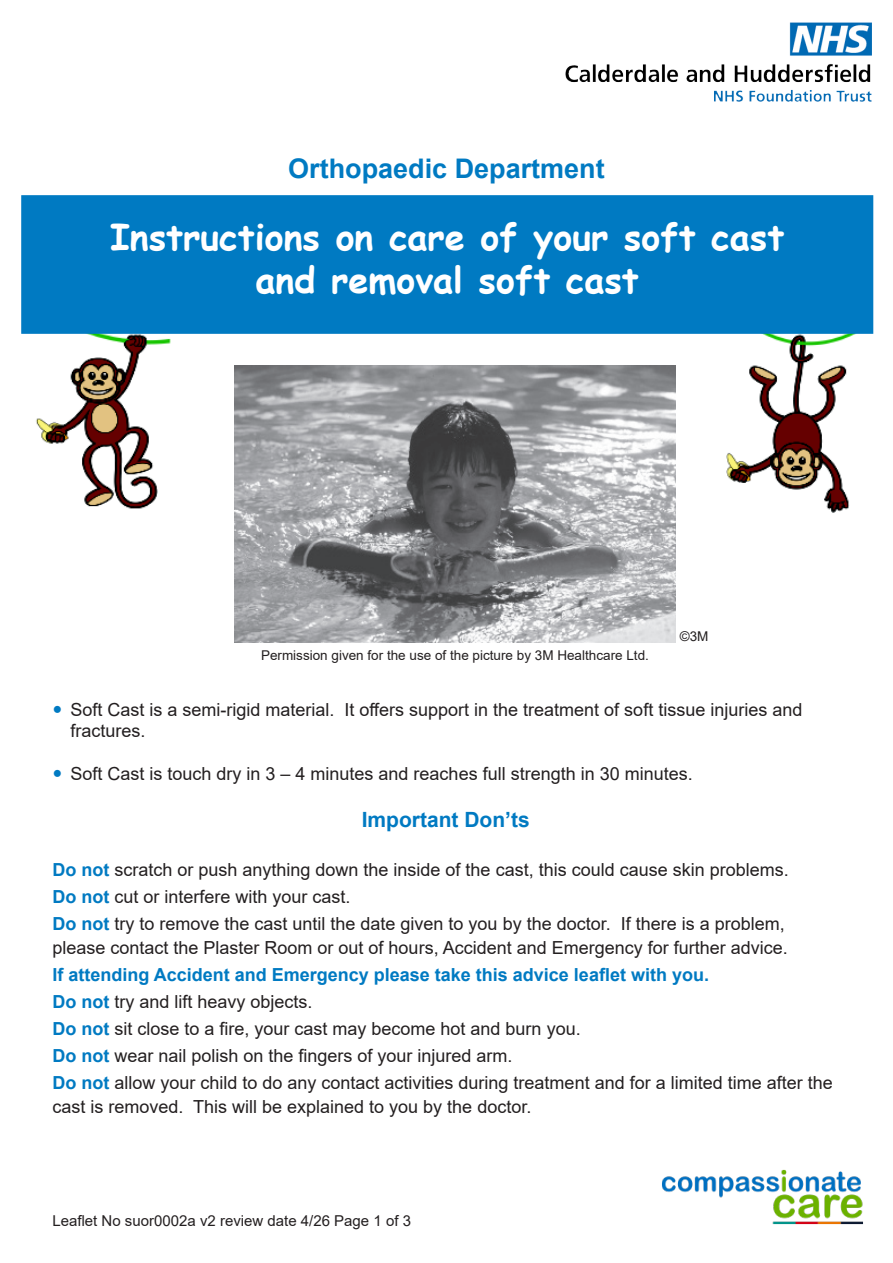
<style>
.page{position:relative;width:893px;height:1263px;background:#fff}
.page>*{position:absolute;margin:0;border:0;box-sizing:border-box;transform-origin:0 0}
.t1{font:700 36px "Comic Sans MS";color:#fff}
.t2{font:700 27px "Arial";color:#007ac2}
.t3{font:700 21px "Arial";color:#007ac2}
.t4{font:18px/24px "Arial";color:#231f20}
.t5{font:700 18px "Arial";color:#007ac2}
.t6{font:15px "Arial";color:#231f20}
.t7{font:13.5px "Arial";color:#231f20}
.s1{font-weight:700;color:#007ac2}
</style>
<div class="page">
<img style="left:726px;top:334px;width:130px;height:179px">
<img style="left:36px;top:334px;width:135px;height:175px">
<img style="left:662px;top:1169px;width:201px;height:56px">
<img style="left:566px;top:22px;width:306px;height:79px">
<div style="left:21px;top:195px;width:852px;height:139px;background:#007ac2;border:2px solid #007ac2"></div>
<img style="left:234px;top:366px;width:442px;height:276px">
<p class="t2" style="left:288px;top:150px;width:318px">Orthopaedic Department</p>
<p class="t1" style="left:110px;top:210px;width:676px">Instructions on care of your soft cast</p>
<p class="t1" style="left:256px;top:254px;width:385px">and removal soft cast</p>
<p class="t7" style="left:680px;top:627px;width:30px">©3M</p>
<p class="t7" style="left:261px;top:645px;width:389px">Permission given for the use of the picture by 3M Healthcare Ltd.</p>
<p class="t4" style="left:70px;top:698px;width:733px;line-height:21.6px">Soft Cast is a semi-rigid material. It offers support in the treatment of soft tissue injuries and fractures.</p>
<p class="t4" style="left:70px;top:762px;width:624px">Soft Cast is touch dry in 3 – 4 minutes and reaches full strength in 30 minutes.</p>
<p class="t3" style="left:362px;top:805px;width:169px">Important Don’ts</p>
<p class="t4" style="left:52px;top:857px;width:738px"><span class="s1">Do not</span> scratch or push anything down the inside of the cast, this could cause skin problems.</p>
<p class="t4" style="left:52px;top:884px;width:300px"><span class="s1">Do not</span> cut or interfere with your cast.</p>
<p class="t4" style="left:52px;top:911px;width:737px"><span class="s1">Do not</span> try to remove the cast until the date given to you by the doctor. If there is a problem, please contact the Plaster Room or out of hours, Accident and Emergency for further advice.</p>
<p class="t5" style="left:52px;top:962px;width:658px">If attending Accident and Emergency please take this advice leaflet with you.</p>
<p class="t4" style="left:52px;top:989px;width:262px"><span class="s1">Do not</span> try and lift heavy objects.</p>
<p class="t4" style="left:52px;top:1016px;width:530px"><span class="s1">Do not</span> sit close to a fire, your cast may become hot and burn you.</p>
<p class="t4" style="left:52px;top:1043px;width:462px"><span class="s1">Do not</span> wear nail polish on the fingers of your injured arm.</p>
<p class="t4" style="left:52px;top:1070px;width:782px"><span class="s1">Do not</span> allow your child to do any contact activities during treatment and for a limited time after the cast is removed. This will be explained to you by the doctor.</p>
<p class="t6" style="left:52px;top:1211px;width:360px">Leaflet No suor0002a v2 review date 4/26 Page 1 of 3</p>
</div>
